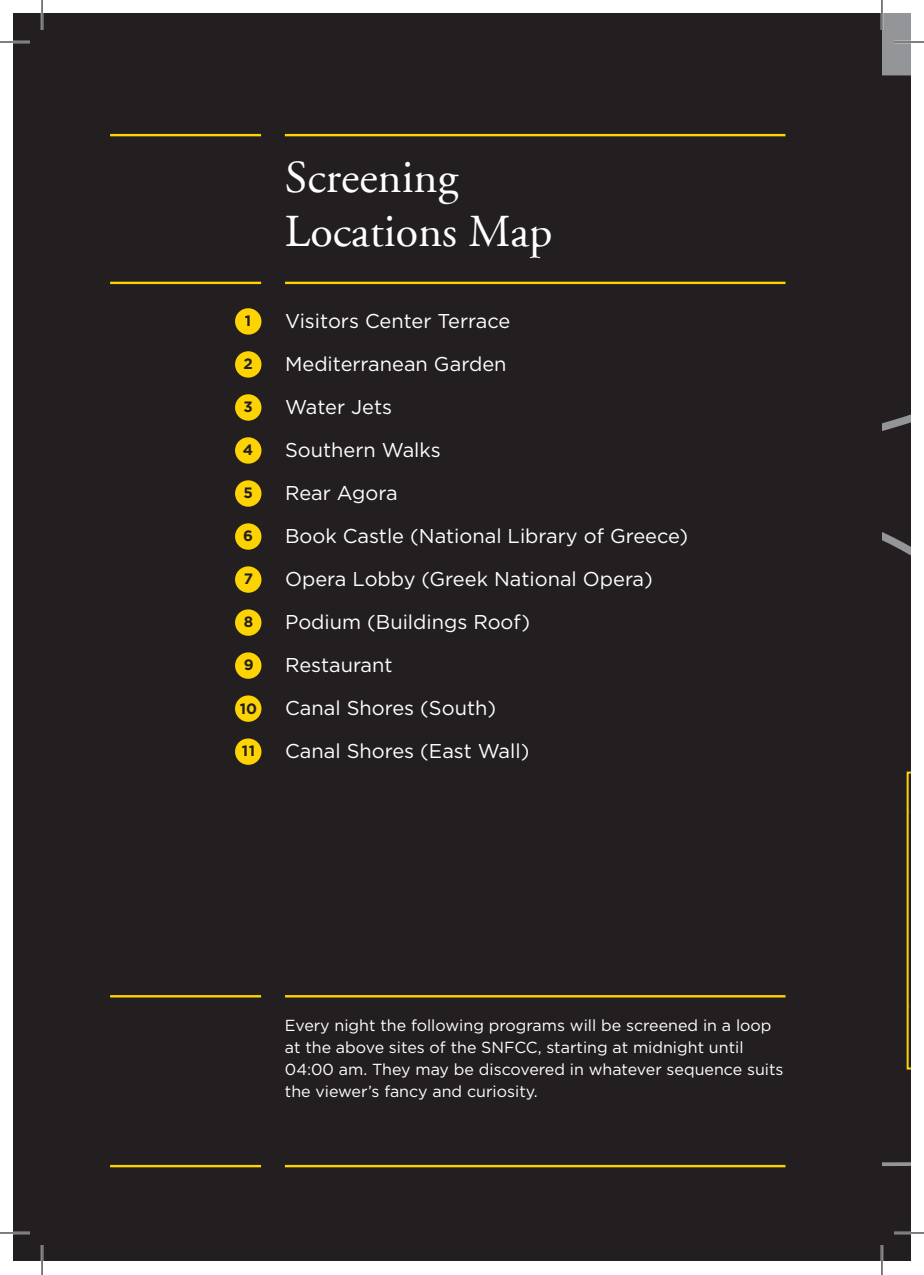
<style>
.page{position:relative;width:924px;height:1275px;background:#fff}
.page>*{position:absolute;margin:0;border:0;box-sizing:border-box;transform-origin:0 0}
.t1{font:46px/54px "CF Garamond";color:#fff}
.t2{font:20px "Gotham Greek";color:#fff}
.t3{font:16px/22px "Gotham Greek";color:#fff}
.t4{font:700 15px "Gotham Greek";color:#231f20}
</style>
<div class="page">
<div style="left:852px;top:36px;width:57px;height:1209px;background:#231f20"></div>
<svg style="left:882px;top:532px;width:27px;height:729px"></svg>
<svg style="left:881px;top:14px;width:28px;height:417px"></svg>
<svg style="left:906px;top:598px;width:4px;height:471px"></svg>
<div style="left:14px;top:14px;width:867px;height:1247px;background:#231f20"></div>
<div style="left:235px;top:308px;width:26px;height:27px;background:#fed304;border-radius:50%"></div>
<div style="left:235px;top:351px;width:26px;height:27px;background:#fed304;border-radius:50%"></div>
<div style="left:235px;top:394px;width:26px;height:27px;background:#fed304;border-radius:50%"></div>
<div style="left:235px;top:437px;width:26px;height:27px;background:#fed304;border-radius:50%"></div>
<div style="left:235px;top:480px;width:26px;height:27px;background:#fed304;border-radius:50%"></div>
<div style="left:235px;top:523px;width:26px;height:27px;background:#fed304;border-radius:50%"></div>
<div style="left:235px;top:566px;width:26px;height:27px;background:#fed304;border-radius:50%"></div>
<div style="left:235px;top:609px;width:26px;height:27px;background:#fed304;border-radius:50%"></div>
<div style="left:235px;top:652px;width:26px;height:27px;background:#fed304;border-radius:50%"></div>
<div style="left:235px;top:695px;width:26px;height:27px;background:#fed304;border-radius:50%"></div>
<div style="left:235px;top:738px;width:26px;height:27px;background:#fed304;border-radius:50%"></div>
<hr style="left:285px;top:282px;width:500px;height:2px;background:#fed304">
<hr style="left:285px;top:995px;width:500px;height:2px;background:#fed304">
<hr style="left:110px;top:282px;width:151px;height:2px;background:#fed304">
<hr style="left:110px;top:995px;width:151px;height:2px;background:#fed304">
<hr style="left:110px;top:134px;width:151px;height:2px;background:#fed304">
<hr style="left:285px;top:134px;width:500px;height:2px;background:#fed304">
<hr style="left:110px;top:1165px;width:151px;height:2px;background:#fed304">
<hr style="left:285px;top:1165px;width:500px;height:2px;background:#fed304">
<hr style="left:0;top:41px;width:30px;height:2px;background:#fff">
<hr style="left:893px;top:41px;width:30px;height:2px;background:#fff">
<hr style="left:0;top:1231px;width:30px;height:3px;background:#fff">
<hr style="left:893px;top:1231px;width:30px;height:3px;background:#fff">
<hr style="left:41px;top:0;width:2px;height:30px;background:#fff">
<hr style="left:41px;top:1245px;width:2px;height:30px;background:#fff">
<hr style="left:880px;top:0;width:2px;height:30px;background:#fff">
<hr style="left:880px;top:1245px;width:2px;height:30px;background:#fff">
<hr style="left:0;top:42px;width:30px;height:1px;background:#000">
<hr style="left:893px;top:42px;width:30px;height:1px;background:#000">
<hr style="left:0;top:1232px;width:30px;height:1px;background:#000">
<hr style="left:893px;top:1232px;width:30px;height:1px;background:#000">
<hr style="left:42px;top:0;width:1px;height:30px;background:#000">
<hr style="left:42px;top:1245px;width:1px;height:30px;background:#000">
<hr style="left:881px;top:0;width:1px;height:30px;background:#000">
<hr style="left:881px;top:1245px;width:1px;height:30px;background:#000">
<h1 class="t1" style="left:285px;top:152px;width:269px">Screening<br>Locations Map</h1>
<p class="t4" style="left:245px;top:312px;width:8px">1</p>
<p class="t2" style="left:285px;top:309px;width:226px">Visitors Center Terrace</p>
<p class="t4" style="left:243px;top:355px;width:11px">2</p>
<p class="t2" style="left:285px;top:352px;width:223px">Mediterranean Garden</p>
<p class="t4" style="left:243px;top:398px;width:11px">3</p>
<p class="t2" style="left:285px;top:395px;width:108px">Water Jets</p>
<p class="t4" style="left:243px;top:441px;width:12px">4</p>
<p class="t2" style="left:285px;top:438px;width:157px">Southern Walks</p>
<p class="t4" style="left:243px;top:484px;width:11px">5</p>
<p class="t2" style="left:285px;top:481px;width:114px">Rear Agora</p>
<p class="t4" style="left:243px;top:527px;width:11px">6</p>
<p class="t2" style="left:285px;top:524px;width:404px">Book Castle (National Library of Greece)</p>
<p class="t4" style="left:244px;top:570px;width:11px">7</p>
<p class="t2" style="left:285px;top:567px;width:369px">Opera Lobby (Greek National Opera)</p>
<p class="t4" style="left:243px;top:613px;width:11px">8</p>
<p class="t2" style="left:285px;top:610px;width:246px">Podium (Buildings Roof)</p>
<p class="t4" style="left:243px;top:656px;width:11px">9</p>
<p class="t2" style="left:285px;top:653px;width:109px">Restaurant</p>
<p class="t4" style="left:240px;top:700px;width:19px">10</p>
<p class="t2" style="left:285px;top:696px;width:212px">Canal Shores (South)</p>
<p class="t4" style="left:242px;top:742px;width:15px">11</p>
<p class="t2" style="left:285px;top:739px;width:246px">Canal Shores (East Wall)</p>
<p class="t3" style="left:285px;top:1014px;width:500px">Every night the following programs will be screened in a loop at the above sites of the SNFCC, starting at midnight until 04:00 am. They may be discovered in whatever sequence suits the viewer’s fancy and curiosity.</p>
</div>
